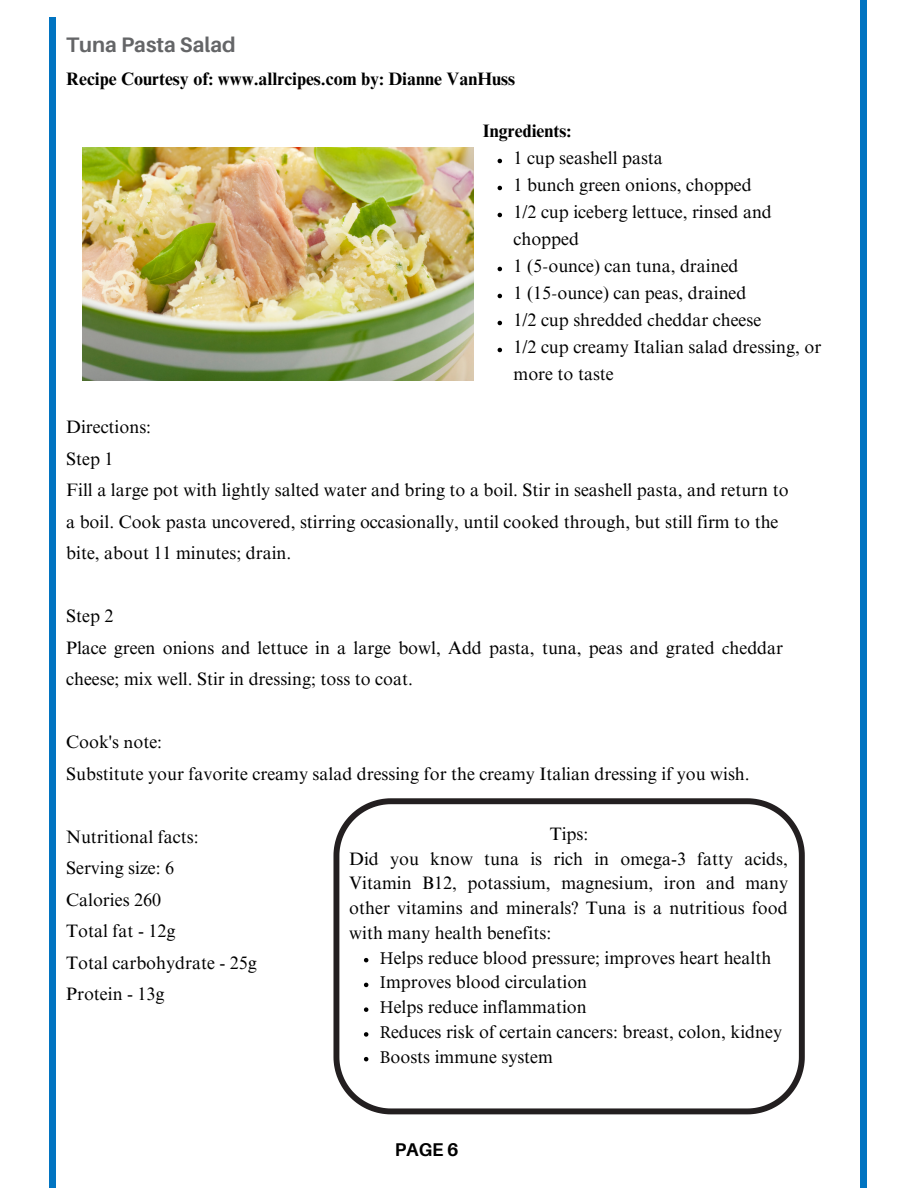
<style>
.page{position:relative;width:918px;height:1188px;background:#fff}
.page>*{position:absolute;margin:0;border:0;box-sizing:border-box;transform-origin:0 0}
.t1{font:700 21px "Aileron";color:#646567}
.t2{font:700 18.45px "Aileron";color:#000}
.t3{font:18px/27px "Times NRMT Pro";color:#000}
.t4{font:700 18px "Times NRMT Pro";color:#000}
.s1{font-family:"Minion Pro"}
</style>
<div class="page">
<div style="left:49px;top:17px;width:7px;height:1171px;background:#0174c1"></div>
<div style="left:860px;top:0;width:7px;height:1188px;background:#0174c1"></div>
<svg style="left:333px;top:798px;width:472px;height:316px"></svg>
<img style="left:82px;top:147px;width:392px;height:233px">
<svg style="left:364px;top:958px;width:4px;height:4px"></svg>
<svg style="left:364px;top:983px;width:4px;height:4px"></svg>
<svg style="left:364px;top:1007px;width:4px;height:5px"></svg>
<svg style="left:364px;top:1032px;width:4px;height:5px"></svg>
<svg style="left:364px;top:1057px;width:4px;height:4px"></svg>
<svg style="left:498px;top:159px;width:4px;height:4px"></svg>
<svg style="left:498px;top:186px;width:4px;height:4px"></svg>
<svg style="left:498px;top:213px;width:4px;height:4px"></svg>
<svg style="left:498px;top:267px;width:4px;height:4px"></svg>
<svg style="left:498px;top:294px;width:4px;height:4px"></svg>
<svg style="left:498px;top:321px;width:4px;height:4px"></svg>
<svg style="left:498px;top:348px;width:4px;height:4px"></svg>
<p class="t1" style="left:66px;top:32px;width:171px">Tuna Pasta Salad</p>
<p class="t4" style="left:66px;top:72px;width:450px">Recipe Courtesy of: www.allrcipes.com by: Dianne VanHuss</p>
<p class="t4" style="left:483px;top:124px;width:90px">Ingredients:</p>
<p class="t3" style="left:514px;top:147px;width:309px">1 cup seashell pasta<br>1 bunch green onions, chopped<br>1/2 cup iceberg lettuce, rinsed and chopped<br>1 (5<span class="s1">-</span>ounce) can tuna, drained<br>1 (15<span class="s1">-</span>ounce) can peas, drained<br>1/2 cup shredded <span class="s1">c</span>heddar cheese<br>1/2 cup creamy Italian salad dressing, or more to taste</p>
<p class="t3" style="left:66px;top:414px;width:724px;line-height:31.5px">Directions:<br>Step 1<br>Fill a large pot with lightly salted water and bring to a boil. Stir in seashell pasta, and return to a boil. Cook pasta uncovered, stirring occasionally, until cooked through, but still firm to the bite, about 11 minutes; drain.</p>
<p class="t3" style="left:66px;top:603px;width:718px;line-height:31.5px">Step 2<br>Place green onions and lettuce in a large bowl, Add pasta, tuna, peas and grated <span class="s1">c</span>heddar cheese; mix well. Stir in dressing; toss to coat.</p>
<p class="t3" style="left:66px;top:729px;width:685px;line-height:31.5px">Cook's <span class="s1">n</span>ote:<br>Substitute your favorite creamy salad dressing for the creamy Italian dressing if you wish.</p>
<p class="t3" style="left:66px;top:826px;width:134px">Nutritional facts:</p>
<p class="t3" style="left:66px;top:857px;width:110px">Serving size: 6</p>
<p class="t3" style="left:66px;top:889px;width:96px">Calories 260</p>
<p class="t3" style="left:66px;top:920px;width:111px">Total fat - 12g</p>
<p class="t3" style="left:66px;top:952px;width:192px">Total carbohydrate - 25g</p>
<p class="t3" style="left:66px;top:983px;width:100px">Protein - 13g</p>
<p class="t3" style="left:550px;top:822px;width:40px">Tips:</p>
<p class="t3" style="left:349px;top:848px;width:440px;line-height:24.8px;text-align:justify">Did you know tuna is rich in omega-3 fatty acids, Vitamin B12, potassium, magnesium, iron and many other vitamins and minerals? Tuna is a nutritious food with many health benefits:</p>
<p class="t3" style="left:380px;top:947px;width:404px;line-height:24.8px"><span class="s1">H</span>elps reduce blood pressure; improves heart health <span class="s1">I</span>mproves blood circulation<br><span class="s1">H</span>elps reduce inflammation<br><span class="s1">R</span>educes risk of certain cancers: breast, colon, kidney <span class="s1">B</span>oosts immune system</p>
<p class="t2" style="left:395px;top:1138px;width:65px">PAGE 6</p>
</div>
